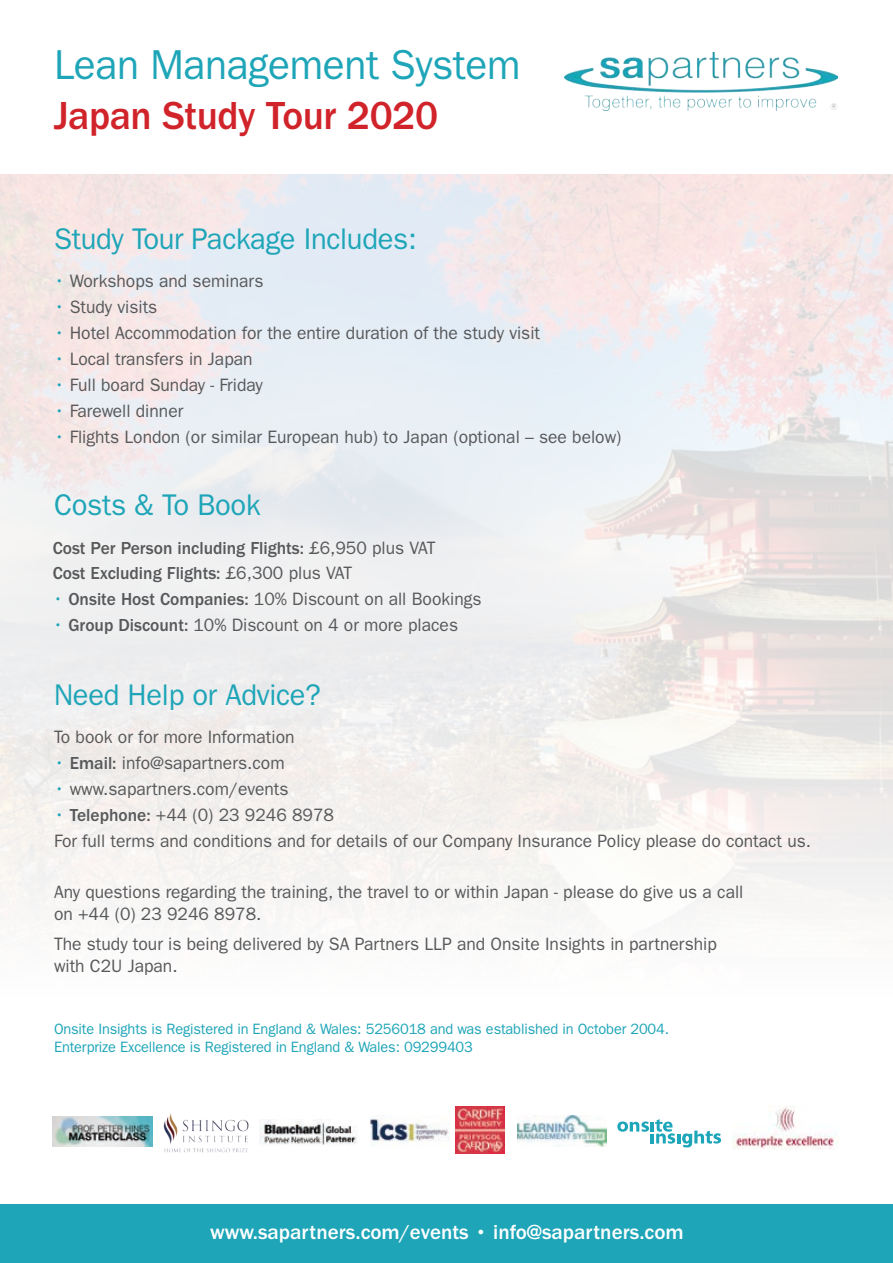
<style>
.page{position:relative;width:893px;height:1263px;background:#fff}
.page>*{position:absolute;margin:0;border:0;box-sizing:border-box;transform-origin:0 0}
.t1{font:42px "ITC Franklin Gothic Std";letter-spacing:-.01em;color:#1ea5b8}
.t2{font:500 40.5px "ITC Franklin Gothic Std";letter-spacing:-.01em;color:#d1232a}
.t3{font:30px "ITC Franklin Gothic Std";letter-spacing:-.01em;color:#1ea5b8}
.t4{font:500 21px "ITC Franklin Gothic Std";color:#fff}
.t5{font:18px/21.6px "ITC Franklin Gothic Std";color:#57585a}
.t6{font:500 18px "ITC Franklin Gothic Std";color:#57585a}
.t7{font:15px/18px "ITC Franklin Gothic Std";letter-spacing:-.01em;color:#1ea5b8}
.s1{color:#1ea5b8}
.s2{font-weight:400}
.s3{font-weight:500}
</style>
<div class="page">
<div style="left:0;top:1204px;width:893px;height:59px;background:#1ea5b8"></div>
<img style="left:259px;top:1119px;width:99px;height:26px">
<img style="left:53px;top:1116px;width:100px;height:31px">
<img style="left:163px;top:1113px;width:86px;height:40px">
<img style="left:517px;top:1116px;width:89px;height:30px">
<svg style="left:617px;top:1119px;width:104px;height:29px"></svg>
<img style="left:456px;top:1107px;width:48px;height:46px">
<img style="left:370px;top:1118px;width:79px;height:25px">
<img style="left:732px;top:1106px;width:105px;height:43px">
<img style="left:565px;top:52px;width:272px;height:58px">
<p class="t1" style="left:54px;top:40px;width:468px">Lean Management System</p>
<p class="t2" style="left:54px;top:93px;width:386px">Japan Study Tour 2020</p>
<p class="t3" style="left:54px;top:222px;width:364px">Study Tour Package Includes:</p>
<p class="t5" style="left:54px;top:271px;width:211px"><span class="s1">•</span> Workshops and seminars</p>
<p class="t5" style="left:54px;top:296px;width:105px"><span class="s1">•</span> Study visits</p>
<p class="t5" style="left:54px;top:322px;width:488px"><span class="s1">•</span> Hotel Accommodation for the entire duration of the study visit</p>
<p class="t5" style="left:54px;top:348px;width:200px"><span class="s1">•</span> Local transfers in Japan</p>
<p class="t5" style="left:54px;top:374px;width:210px"><span class="s1">•</span> Full board Sunday - Friday</p>
<p class="t5" style="left:54px;top:400px;width:131px"><span class="s1">•</span> Farewell dinner</p>
<p class="t5" style="left:54px;top:426px;width:569px"><span class="s1">•</span> Flights London (or similar European hub) to Japan (optional – see below)</p>
<p class="t3" style="left:54px;top:488px;width:208px">Costs &amp; To Book</p>
<p class="t6" style="left:53px;top:537px;width:384px">Cost Per Person including Flights: <span class="s2">£6,950 plus VAT</span></p>
<p class="t6" style="left:53px;top:563px;width:301px">Cost Excluding Flights: <span class="s2">£6,300 plus VAT</span></p>
<p class="t5" style="left:53px;top:588px;width:430px"><span class="s1">•</span> <span class="s3">Onsite Host Companies:</span> 10% Discount on all Bookings</p>
<p class="t5" style="left:53px;top:614px;width:407px"><span class="s1">•</span> <span class="s3">Group Discount:</span> 10% Discount on 4 or more places</p>
<p class="t3" style="left:54px;top:677px;width:268px">Need Help or Advice?</p>
<p class="t5" style="left:54px;top:726px;width:242px">To book or for more Information</p>
<p class="t5" style="left:54px;top:752px;width:232px"><span class="s1">•</span> <span class="s3">Email:</span> info@sapartners.com</p>
<p class="t5" style="left:54px;top:778px;width:236px"><span class="s1">•</span> www.sapartners.com/events</p>
<p class="t5" style="left:54px;top:804px;width:282px"><span class="s1">•</span> <span class="s3">Telephone:</span> +44 (0) 23 9246 8978</p>
<p class="t5" style="left:54px;top:830px;width:759px">For full terms and conditions and for details of our Company Insurance Policy please do contact us.</p>
<p class="t5" style="left:54px;top:881px;width:691px">Any questions regarding the training, the travel to or within Japan - please do give us a call on +44 (0) 23 9246 8978.</p>
<p class="t5" style="left:54px;top:933px;width:664px">The study tour is being delivered by SA Partners LLP and Onsite Insights in partnership with C2U Japan.</p>
<p class="t7" style="left:54px;top:1020px;width:617px">Onsite Insights is Registered in England &amp; Wales: 5256018 and was established in October 2004.<br>Enterprize Excellence is Registered in England &amp; Wales: 09299403</p>
<p class="t4" style="left:210px;top:1220px;width:475px">www.sapartners.com/events • info@sapartners.com</p>
</div>
